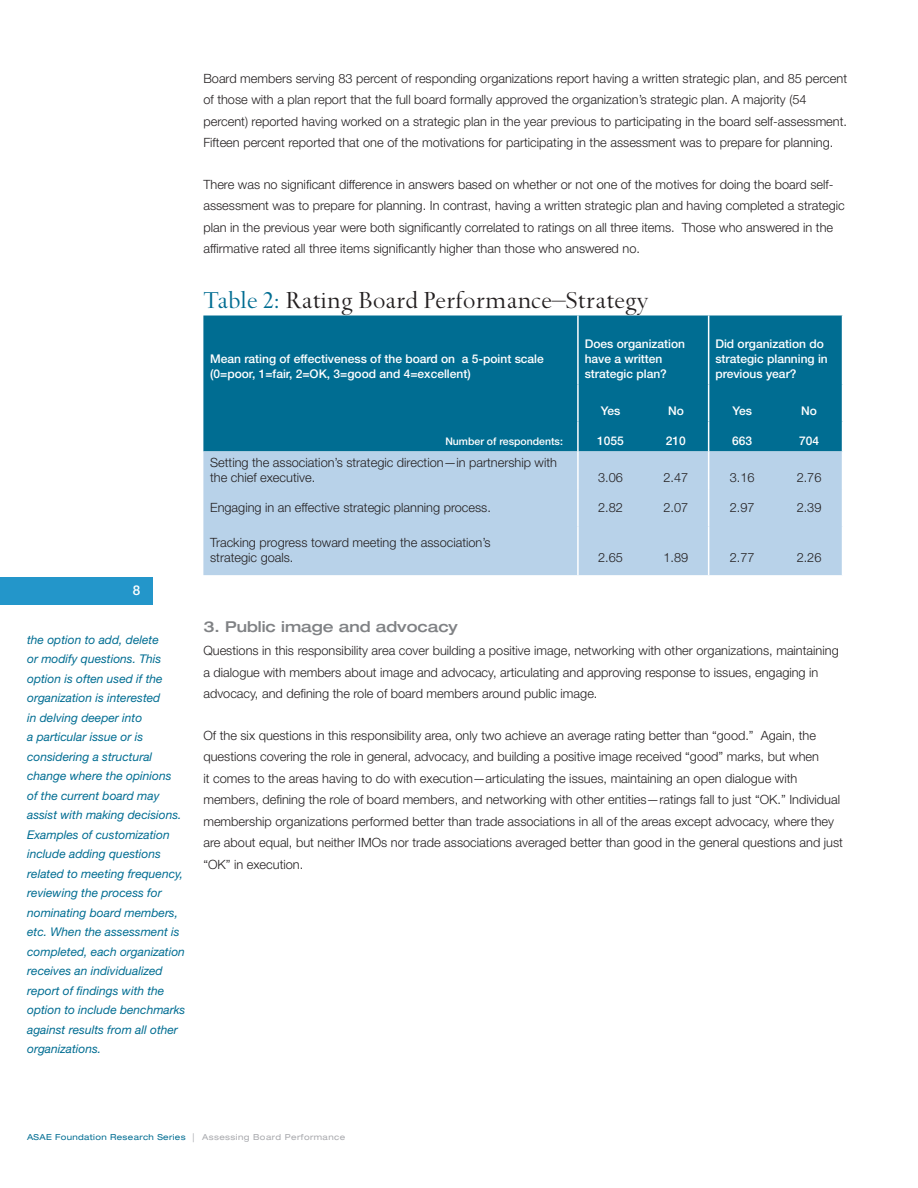
<style>
.page{position:relative;width:918px;height:1188px;background:#fff}
.page>*{position:absolute;margin:0;border:0;box-sizing:border-box;transform-origin:0 0}
.figure_title{font:27px "Spectrum MT Std";color:#231f20}
.sub_head_2{font:500 expanded 15px "Helvetica Neue LT Std";color:#808285}
.t1{font:500 13.5px "Helvetica Neue LT Std";color:#fff}
.body_copy{font:300 12.75px/21.5px "Helvetica Neue LT Std";color:#231f20}
.table_body{font:300 12.75px/15px "Helvetica Neue LT Std";color:#231f20}
.sidebar_body{font:italic 12px/19.5px "Helvetica Neue LT Std";color:#006d92}
.table_head{font:500 12px/15px "Helvetica Neue LT Std";color:#fff}
.figure_text{font:500 10.5px "Helvetica Neue LT Std";color:#fff}
.t2{font:expanded 8.25px "Helvetica Neue LT Std";letter-spacing:.04em;color:#006d92}
.s1{color:#006d92}
.s2{font-weight:300;font-size:12px;color:#a8a9ad}
.s3{color:#a8a9ad}
</style>
<div class="page">
<div style="left:0;top:577px;width:152px;height:28px;background:#2396ca"></div>
<div style="left:203px;top:316px;width:639px;height:135px;background:#006d92"></div>
<div style="left:203px;top:451px;width:639px;height:124px;background:#b8d2e9"></div>
<hr style="left:577px;top:316px;width:2px;height:68px;background:#fff">
<hr style="left:708px;top:316px;width:1px;height:68px;background:#fff">
<hr style="left:577px;top:384px;width:2px;height:37px;background:#fff">
<hr style="left:708px;top:384px;width:1px;height:37px;background:#fff">
<hr style="left:577px;top:421px;width:2px;height:30px;background:#fff">
<hr style="left:708px;top:421px;width:1px;height:30px;background:#fff">
<hr style="left:577px;top:451px;width:2px;height:38px;background:#fff">
<hr style="left:708px;top:451px;width:1px;height:38px;background:#fff">
<hr style="left:577px;top:489px;width:2px;height:38px;background:#fff">
<hr style="left:708px;top:489px;width:1px;height:38px;background:#fff">
<hr style="left:577px;top:527px;width:2px;height:48px;background:#fff">
<hr style="left:708px;top:527px;width:1px;height:48px;background:#fff">
<p class="body_copy" style="left:203px;top:67px;width:645px">Board members serving 83 percent of responding organizations report having a written strategic plan, and 85 percent of those with a plan report that the full board formally approved the organization’s strategic plan. A majority (54 percent) reported having worked on a strategic plan in the year previous to participating in the board self-assessment.<br>Fifteen percent reported that one of the motivations for participating in the assessment was to prepare for planning.</p>
<p class="body_copy" style="left:203px;top:173px;width:643px">There was no significant difference in answers based on whether or not one of the motives for doing the board self&shy;assessment was to prepare for planning. In contrast, having a written strategic plan and having completed a strategic plan in the previous year were both significantly correlated to ratings on all three items. Those who answered in the affirmative rated all three items significantly higher than those who answered no.</p>
<p class="figure_title" style="left:203px;top:286px;width:447px"><span class="s1">Table 2:</span> Rating Board Performance–Strategy</p>
<p class="table_head" style="left:210px;top:351px;width:335px">Mean rating of effectiveness of the board on a 5-point scale (0=poor, 1=fair, 2=OK, 3=good and 4=excellent)</p>
<p class="table_head" style="left:585px;top:336px;width:102px">Does organization have a written strategic plan?</p>
<p class="table_head" style="left:715px;top:336px;width:114px">Did organization do strategic planning in previous year?</p>
<p class="table_head" style="left:601px;top:403px;width:21px">Yes</p>
<p class="table_head" style="left:668px;top:403px;width:17px">No</p>
<p class="table_head" style="left:732px;top:403px;width:21px">Yes</p>
<p class="table_head" style="left:801px;top:403px;width:17px">No</p>
<p class="figure_text" style="left:445px;top:435px;width:119px">Number of respondents:</p>
<p class="table_head" style="left:597px;top:433px;width:28px">1055</p>
<p class="table_head" style="left:666px;top:433px;width:22px">210</p>
<p class="table_head" style="left:732px;top:433px;width:22px">663</p>
<p class="table_head" style="left:799px;top:433px;width:22px">704</p>
<p class="table_body" style="left:210px;top:455px;width:348px">Setting the association’s strategic direction—in partnership with the chief executive.</p>
<p class="table_body" style="left:598px;top:470px;width:26px">3.06</p>
<p class="table_body" style="left:664px;top:470px;width:26px">2.47</p>
<p class="table_body" style="left:730px;top:470px;width:26px">3.16</p>
<p class="table_body" style="left:797px;top:470px;width:26px">2.76</p>
<p class="t1" style="left:133px;top:582px;width:9px">8</p>
<p class="sidebar_body" style="left:27px;top:629px;width:160px">the option to add, delete<br>or modify questions. This option is often used if the organization is interested<br>in delving deeper into<br>a particular issue or is considering a structural change where the opinions<br>of the current board may assist with making decisions.<br>Examples of customization include adding questions related to meeting frequency, reviewing the process for nominating board members, etc. When the assessment is completed, each organization receives an individualized report of findings with the option to include benchmarks against results from all other organizations.</p>
<p class="table_body" style="left:210px;top:500px;width:282px">Engaging in an effective strategic planning process.</p>
<p class="table_body" style="left:598px;top:500px;width:26px">2.82</p>
<p class="table_body" style="left:664px;top:500px;width:26px">2.07</p>
<p class="table_body" style="left:730px;top:500px;width:26px">2.97</p>
<p class="table_body" style="left:797px;top:500px;width:26px">2.39</p>
<p class="table_body" style="left:210px;top:534px;width:282px">Tracking progress toward meeting the association’s strategic goals.</p>
<p class="table_body" style="left:598px;top:549px;width:26px">2.65</p>
<p class="table_body" style="left:664px;top:549px;width:26px">1.89</p>
<p class="table_body" style="left:730px;top:549px;width:26px">2.77</p>
<p class="table_body" style="left:797px;top:549px;width:26px">2.26</p>
<p class="sub_head_2" style="left:203px;top:617px;width:256px">3. Public image and advocacy</p>
<p class="body_copy" style="left:203px;top:640px;width:637px">Questions in this responsibility area cover building a positive image, networking with other organizations, maintaining a dialogue with members about image and advocacy, articulating and approving response to issues, engaging in advocacy, and defining the role of board members around public image.</p>
<p class="body_copy" style="left:203px;top:724px;width:641px">Of the six questions in this responsibility area, only two achieve an average rating better than “good.” Again, the questions covering the role in general, advocacy, and building a positive image received “good” marks, but when<br>it comes to the areas having to do with execution—articulating the issues, maintaining an open dialogue with members, defining the role of board members, and networking with other entities—ratings fall to just “OK.” Individual membership organizations performed better than trade associations in all of the areas except advocacy, where they are about equal, but neither IMOs nor trade associations averaged better than good in the general questions and just “OK” in execution.</p>
<p class="t2" style="left:27px;top:1132px;width:320px">ASAE Foundation Research Series <span class="s2">|</span> <span class="s3">Assessing Board Performance</span></p>
</div>
